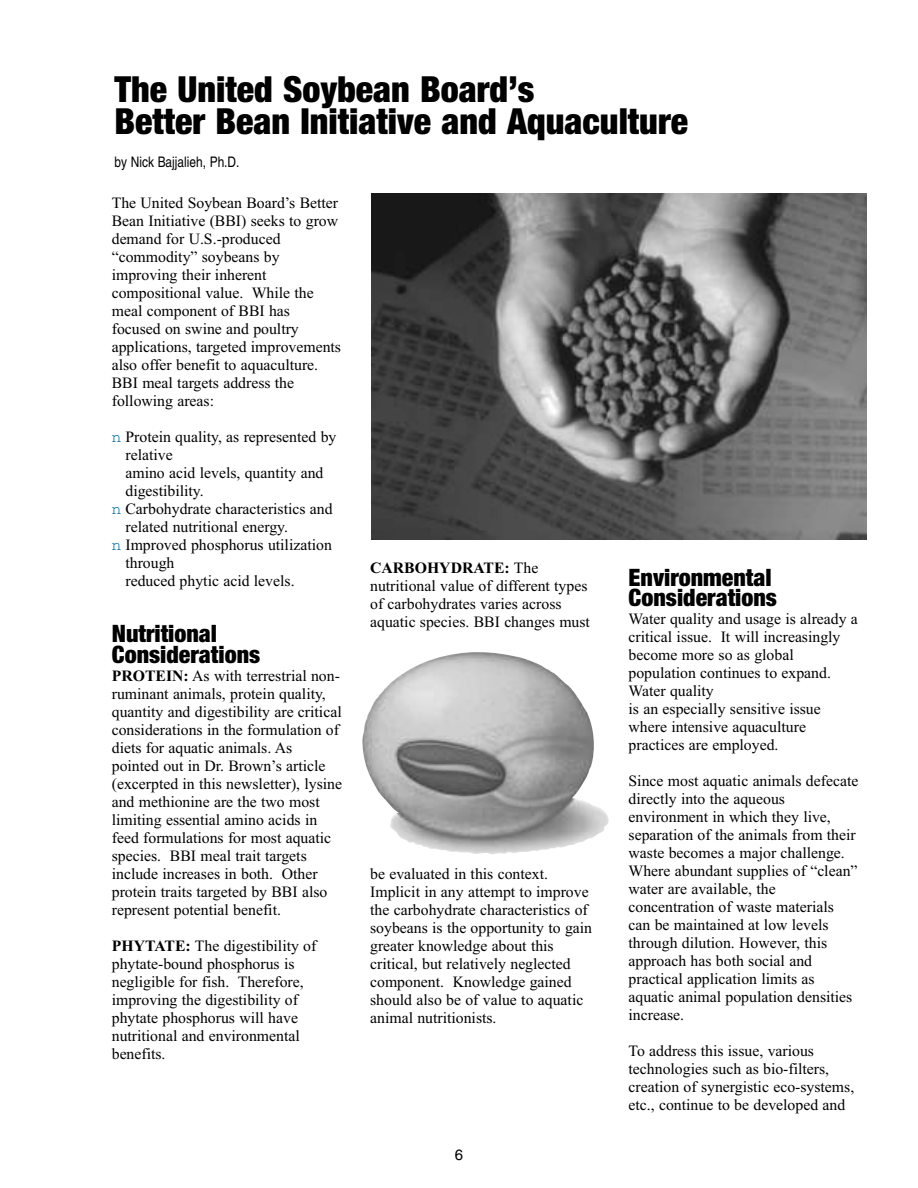
<style>
.page{position:relative;width:918px;height:1188px;background:#fff}
.page>*{position:absolute;margin:0;border:0;box-sizing:border-box;transform-origin:0 0}
.t1{font:900 condensed 36px/31.5px "Helvetica Neue";color:#000}
.t2{font:900 condensed 24px/20.2px "Helvetica Neue";color:#000}
.t3{font:15.75px/18px "Times New Roman";color:#000}
.t4{font:15px "Helvetica";color:#000}
.t5{font:condensed 14.55px "Helvetica";color:#000}
.s1{font-family:"Courier";color:#0573a5}
.s2{font-weight:700}
</style>
<div class="page">
<img style="left:362px;top:652px;width:247px;height:202px">
<img style="left:371px;top:193px;width:495px;height:347px">
<h1 class="t1" style="left:115px;top:73px;width:575px">The United Soybean Board’s<br>Better Bean Initiative and Aquaculture</h1>
<p class="t5" style="left:115px;top:157px;width:126px">by Nick Bajjalieh, Ph.D.</p>
<p class="t3" style="left:112px;top:194px;width:231px">The United Soybean Board’s Better<br>Bean Initiative (BBI) seeks to grow demand for U.S.-produced “commodity” soybeans by improving their inherent compositional value. While the meal component of BBI has focused on swine and poultry applications, targeted improvements also offer benefit to aquaculture.<br>BBI meal targets address the following areas:</p>
<p class="t3" style="left:112px;top:428px;width:226px"><span class="s1">n</span> Protein quality, as represented by</p>
<p class="t3" style="left:125px;top:446px;width:49px">relative</p>
<p class="t3" style="left:125px;top:464px;width:199px">amino acid levels, quantity and</p>
<p class="t3" style="left:125px;top:482px;width:80px">digestibility.</p>
<p class="t3" style="left:112px;top:500px;width:222px"><span class="s1">n</span> Carbohydrate characteristics and</p>
<p class="t3" style="left:125px;top:518px;width:164px">related nutritional energy.</p>
<p class="t3" style="left:112px;top:536px;width:222px"><span class="s1">n</span> Improved phosphorus utilization</p>
<p class="t3" style="left:125px;top:554px;width:50px">through</p>
<p class="t3" style="left:125px;top:572px;width:171px">reduced phytic acid levels.</p>
<h2 class="t2" style="left:112px;top:623px;width:150px">Nutritional<br>Considerations</h2>
<p class="t3" style="left:112px;top:666px;width:232px"><span class="s2">PROTEIN:</span> As with terrestrial non&shy;ruminant animals, protein quality, quantity and digestibility are critical considerations in the formulation of diets for aquatic animals. As pointed out in Dr. Brown’s article (excerpted in this newsletter), lysine and methionine are the two most limiting essential amino acids in feed formulations for most aquatic species. BBI meal trait targets include increases in both. Other protein traits targeted by BBI also represent potential benefit.</p>
<p class="t3" style="left:112px;top:936px;width:206px"><span class="s2">PHYTATE:</span> The digestibility of phytate-bound phosphorus is negligible for fish. Therefore, improving the digestibility of phytate phosphorus will have nutritional and environmental benefits.</p>
<p class="t3" style="left:370px;top:559px;width:221px"><span class="s2">CARBOHYDRATE:</span> The nutritional value of different types of carbohydrates varies across aquatic species. BBI changes must</p>
<h2 class="t2" style="left:629px;top:567px;width:150px">Environmental<br>Considerations</h2>
<p class="t3" style="left:629px;top:610px;width:231px">Water quality and usage is already a critical issue. It will increasingly become more so as global population continues to expand.<br>Water quality<br>is an especially sensitive issue where intensive aquaculture practices are employed.</p>
<p class="t3" style="left:629px;top:772px;width:231px">Since most aquatic animals defecate directly into the aqueous environment in which they live, separation of the animals from their waste becomes a major challenge.<br>Where abundant supplies of “clean” water are available, the concentration of waste materials can be maintained at low levels through dilution. However, this approach has both social and practical application limits as aquatic animal population densities increase.</p>
<p class="t3" style="left:629px;top:1042px;width:227px">To address this issue, various technologies such as bio-filters, creation of synergistic eco-systems, etc., continue to be developed and</p>
<p class="t3" style="left:370px;top:865px;width:224px">be evaluated in this context.<br>Implicit in any attempt to improve the carbohydrate characteristics of soybeans is the opportunity to gain greater knowledge about this critical, but relatively neglected component. Knowledge gained should also be of value to aquatic animal nutritionists.</p>
<p class="t4" style="left:455px;top:1149px;width:10px">6</p>
</div>
